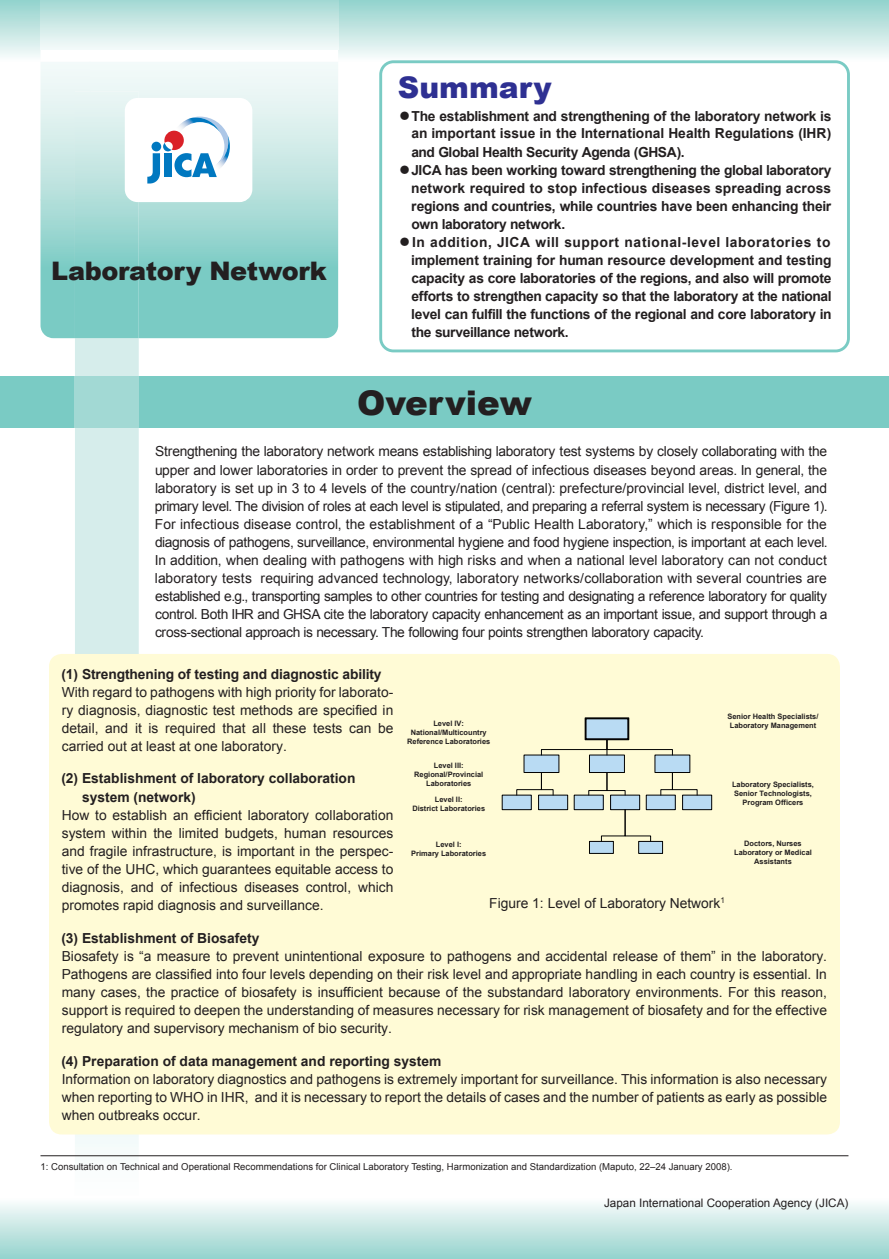
<style>
.page{position:relative;width:889px;height:1259px;background:#fff}
.page>*{position:absolute;margin:0;border:0;box-sizing:border-box;transform-origin:0 0}
.t1{font:900 34.05px "Arial";color:#231f20}
.t2{font:900 29.7px "Arial";letter-spacing:.005em;color:#2e3092}
.t3{font:900 25.5px "Arial";letter-spacing:-.015em;color:#231f20}
.t4{font:13.8px/18.1px "Arial";color:#231f20;text-align:justify}
.t5{font:700 13.8px/18px "Arial";letter-spacing:-.005em;color:#231f20;text-align:justify}
.t6{font:11.7px "Arial";color:#231f20}
.t7{font:9.6px "Arial";color:#231f20}
.t8{font:700 7.5px/9px "Arial";color:#231f20;text-align:center}
.s1{font-family:"Gothic BBB Pr 6 N";font-weight:500}
</style>
<div class="page">
<img style="left:75px;top:98px;width:64px;height:1059px">
<svg style="left:0;top:0;width:889px;height:57px;background:#c6e7e3"></svg>
<img style="left:41px;top:0;width:297px;height:50px">
<div style="left:379px;top:60px;width:471px;height:292px;border:3px solid #7acbc4;border-radius:13px"></div>
<div style="left:125px;top:98px;width:127px;height:104px;background:#fff;border-radius:13px"></div>
<svg style="left:147px;top:117px;width:81px;height:66px"></svg>
<div style="left:0;top:376px;width:889px;height:51px;background:#7acbc4"></div>
<div style="left:0;top:1197px;width:889px;height:62px;background:linear-gradient(to bottom,#fefefe,#95d3cd)"></div>
<img style="left:41px;top:199px;width:297px;height:139px">
<img style="left:41px;top:62px;width:50px;height:138px">
<img style="left:239px;top:62px;width:99px;height:138px">
<div style="left:49px;top:654px;width:791px;height:480px;background:#fffbd6;border-radius:13px"></div>
<div style="left:75px;top:376px;width:64px;height:51px;background:#a2d9d4"></div>
<img style="left:176px;top:118px;width:44px;height:14px">
<img style="left:214px;top:135px;width:16px;height:35px">
<div style="left:589px;top:755px;width:35px;height:17px;background:#b9dbf3"></div>
<div style="left:589px;top:755px;width:36px;height:18px;border:1px solid #030303"></div>
<div style="left:655px;top:755px;width:35px;height:17px;background:#b9dbf3"></div>
<div style="left:524px;top:755px;width:35px;height:17px;background:#b9dbf3"></div>
<svg style="left:541px;top:717px;width:132px;height:39px"></svg>
<div style="left:574px;top:795px;width:29px;height:15px;background:#b9dbf3"></div>
<div style="left:574px;top:795px;width:29px;height:15px;border:1px solid #030303"></div>
<div style="left:610px;top:795px;width:30px;height:15px;background:#b9dbf3"></div>
<div style="left:610px;top:795px;width:30px;height:15px;border:1px solid #030303"></div>
<svg style="left:588px;top:772px;width:38px;height:24px"></svg>
<div style="left:502px;top:795px;width:29px;height:15px;background:#b9dbf3"></div>
<div style="left:502px;top:795px;width:29px;height:15px;border:1px solid #030303"></div>
<div style="left:539px;top:795px;width:29px;height:15px;background:#b9dbf3"></div>
<div style="left:538px;top:795px;width:30px;height:15px;border:1px solid #030303"></div>
<svg style="left:516px;top:772px;width:38px;height:24px"></svg>
<div style="left:646px;top:795px;width:29px;height:15px;background:#b9dbf3"></div>
<div style="left:646px;top:795px;width:29px;height:15px;border:1px solid #030303"></div>
<div style="left:682px;top:795px;width:30px;height:15px;background:#b9dbf3"></div>
<div style="left:682px;top:795px;width:30px;height:15px;border:1px solid #030303"></div>
<svg style="left:660px;top:772px;width:38px;height:24px"></svg>
<div style="left:589px;top:841px;width:24px;height:12px;background:#b9dbf3"></div>
<div style="left:589px;top:841px;width:25px;height:12px;border:1px solid #030303"></div>
<div style="left:639px;top:841px;width:23px;height:12px;background:#b9dbf3"></div>
<div style="left:638px;top:841px;width:25px;height:12px;border:1px solid #030303"></div>
<svg style="left:601px;top:809px;width:50px;height:33px"></svg>
<hr style="left:40px;top:1155px;width:808px;height:1px;background:#231f20">
<h3 class="t3" style="left:51px;top:253px;width:277px">Laboratory Network</h3>
<h2 class="t2" style="left:398px;top:66px;width:155px">Summary</h2>
<p class="t5" style="left:411px;top:107px;width:422px;text-indent:-14px"><span class="s1">●</span>The establishment and strengthening of the laboratory network is an important issue in the International Health Regulations (IHR) and Global Health Security Agenda (GHSA).</p>
<p class="t5" style="left:411px;top:161px;width:422px;text-indent:-14px"><span class="s1">●</span>JICA has been working toward strengthening the global laboratory network required to stop infectious diseases spreading across regions and countries, while countries have been enhancing their own laboratory network.</p>
<p class="t5" style="left:411px;top:234px;width:422px;text-indent:-14px"><span class="s1">●</span>In addition, JICA will support national-level laboratories to implement training for human resource development and testing capacity as core laboratories of the regions, and also will promote efforts to strengthen capacity so that the laboratory at the national level can fulfill the functions of the regional and core laboratory in the surveillance network.</p>
<h1 class="t1" style="left:357px;top:378px;width:176px">Overview</h1>
<p class="t4" style="left:155px;top:443px;width:674px">Strengthening the laboratory network means establishing laboratory test systems by closely collaborating with the upper and lower laboratories in order to prevent the spread of infectious diseases beyond areas. In general, the laboratory is set up in 3 to 4 levels of the country/nation (central): prefecture/provincial level, district level, and primary level. The division of roles at each level is stipulated, and preparing a referral system is necessary (Figure 1).<br>For infectious disease control, the establishment of a “Public Health Laboratory,” which is responsible for the diagnosis of pathogens, surveillance, environmental hygiene and food hygiene inspection, is important at each level.<br>In addition, when dealing with pathogens with high risks and when a national level laboratory can not conduct laboratory tests requiring advanced technology, laboratory networks/collaboration with several countries are established e.g., transporting samples to other countries for testing and designating a reference laboratory for quality control. Both IHR and GHSA cite the laboratory capacity enhancement as an important issue, and support through a cross-sectional approach is necessary. The following four points strengthen laboratory capacity.</p>
<p class="t5" style="left:61px;top:665px;width:322px">(1) Strengthening of testing and diagnostic ability</p>
<p class="t4" style="left:62px;top:683px;width:333px">With regard to pathogens with high priority for laborato&shy;ry diagnosis, diagnostic test methods are specified in detail, and it is required that all these tests can be carried out at least at one laboratory.</p>
<p class="t5" style="left:82px;top:770px;width:275px;text-indent:-21px">(2) Establishment of laboratory collaboration system (network)</p>
<p class="t4" style="left:62px;top:806px;width:333px">How to establish an efficient laboratory collaboration system within the limited budgets, human resources and fragile infrastructure, is important in the perspec&shy;tive of the UHC, which guarantees equitable access to diagnosis, and of infectious diseases control, which promotes rapid diagnosis and surveillance.</p>
<p class="t8" style="left:407px;top:719px;width:85px">Level IV:<br>National/Multicountry<br>Reference Laboratories</p>
<p class="t8" style="left:414px;top:761px;width:71px">Level III:<br>Regional/Provincial<br>Laboratories</p>
<p class="t8" style="left:412px;top:795px;width:74px">Level II:<br>District Laboratories</p>
<p class="t8" style="left:411px;top:840px;width:76px">Level I:<br>Primary Laboratories</p>
<p class="t8" style="left:727px;top:712px;width:92px">Senior Health Specialists/<br>Laboratory Management</p>
<p class="t8" style="left:732px;top:780px;width:83px">Laboratory Specialists,<br>Senior Technologists,<br>Program Officers</p>
<p class="t8" style="left:734px;top:839px;width:79px">Doctors, Nurses<br>Laboratory or Medical<br>Assistants</p>
<p class="t4" style="left:489px;top:894px;width:237px">Figure 1: Level of Laboratory Network<sup>1</sup></p>
<p class="t5" style="left:61px;top:929px;width:200px">(3) Establishment of Biosafety</p>
<p class="t4" style="left:62px;top:947px;width:767px">Biosafety is “a measure to prevent unintentional exposure to pathogens and accidental release of them” in the laboratory.<br>Pathogens are classified into four levels depending on their risk level and appropriate handling in each country is essential. In many cases, the practice of biosafety is insufficient because of the substandard laboratory environments. For this reason, support is required to deepen the understanding of measures necessary for risk management of biosafety and for the effective regulatory and supervisory mechanism of bio security.</p>
<p class="t5" style="left:61px;top:1052px;width:382px">(4) Preparation of data management and reporting system</p>
<p class="t4" style="left:62px;top:1070px;width:767px">Information on laboratory diagnostics and pathogens is extremely important for surveillance. This information is also necessary when reporting to WHO in IHR, and it is necessary to report the details of cases and the number of patients as early as possible when outbreaks occur.</p>
<p class="t7" style="left:40px;top:1161px;width:693px">1: Consultation on Technical and Operational Recommendations for Clinical Laboratory Testing, Harmonization and Standardization (Maputo, 22–24 January 2008).</p>
<p class="t6" style="left:604px;top:1195px;width:246px">Japan International Cooperation Agency (JICA)</p>
</div>
